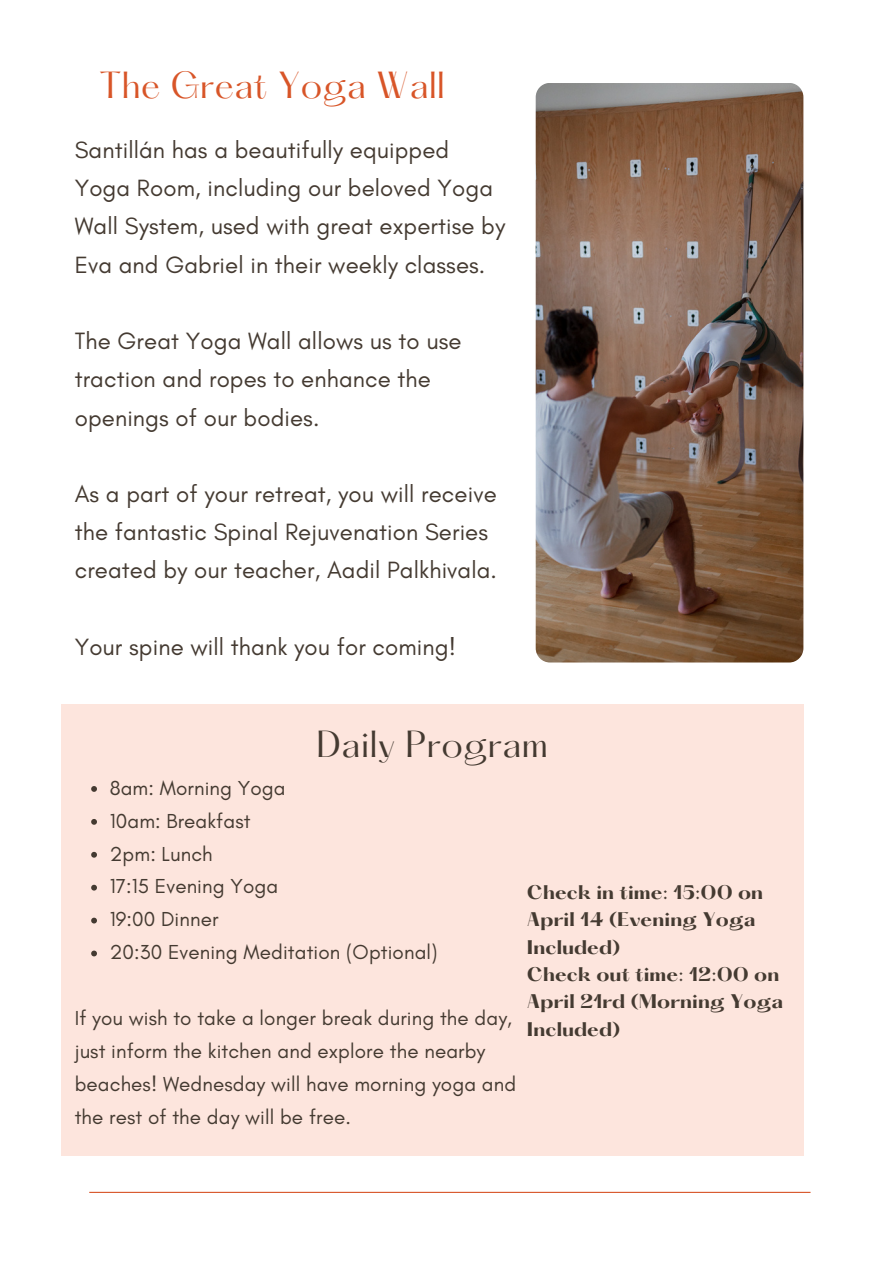
<style>
.page{position:relative;width:893px;height:1264px;background:#fff}
.page>*{position:absolute;margin:0;border:0;box-sizing:border-box;transform-origin:0 0}
.t1{font:33px "Hatton";letter-spacing:.01em;color:#d85528}
.t2{font:33px "Hatton";letter-spacing:.01em;color:#443a31}
.t3{font:24px/38.2px "Glacial Indifference";letter-spacing:.005em;color:#443a31}
.t4{font:20.7px/32.8px "Glacial Indifference";letter-spacing:.005em;color:#443a31}
.t5{font:700 17.25px/27.3px "Hatton";letter-spacing:.005em;color:#443a31}
</style>
<div class="page">
<img style="left:535px;top:83px;width:268px;height:579px">
<hr style="left:89px;top:1191px;width:721px;height:1px;background:#d85528">
<div style="left:61px;top:703px;width:742px;height:452px;background:#fde5dd"></div>
<svg style="left:91px;top:786px;width:6px;height:5px"></svg>
<svg style="left:91px;top:819px;width:6px;height:5px"></svg>
<svg style="left:91px;top:851px;width:6px;height:6px"></svg>
<svg style="left:91px;top:884px;width:6px;height:6px"></svg>
<svg style="left:91px;top:917px;width:6px;height:6px"></svg>
<svg style="left:91px;top:950px;width:6px;height:6px"></svg>
<p class="t1" style="left:99px;top:69px;width:347px">The Great Yoga Wall</p>
<p class="t3" style="left:75px;top:130px;width:432px">Santillán has a beautifully equipped Yoga Room, including our beloved Yoga Wall System, used with great expertise by Eva and Gabriel in their weekly classes.</p>
<p class="t3" style="left:75px;top:321px;width:388px">The Great Yoga Wall allows us to use traction and ropes to enhance the openings of our bodies.</p>
<p class="t3" style="left:75px;top:474px;width:424px">As a part of your retreat, you will receive the fantastic Spinal Rejuvenation Series created by our teacher, Aadil Palkhivala.</p>
<p class="t3" style="left:75px;top:627px;width:383px">Your spine will thank you for coming!</p>
<p class="t2" style="left:316px;top:728px;width:233px">Daily Program</p>
<p class="t4" style="left:110px;top:771px;width:177px">8am: Morning Yoga</p>
<p class="t4" style="left:110px;top:804px;width:142px">10am: Breakfast</p>
<p class="t4" style="left:110px;top:836px;width:104px">2pm: Lunch</p>
<p class="t4" style="left:110px;top:869px;width:170px">17:15 Evening Yoga</p>
<p class="t4" style="left:110px;top:902px;width:110px">19:00 Dinner</p>
<p class="t4" style="left:110px;top:935px;width:329px">20:30 Evening Meditation (Optional)</p>
<p class="t4" style="left:75px;top:1001px;width:443px">If you wish to take a longer break during the day, just inform the kitchen and explore the nearby beaches! Wednesday will have morning yoga and the rest of the day will be free.</p>
<p class="t5" style="left:527px;top:880px;width:238px">Check in time: 15:00 on<br>April 14 (Evening Yoga<br>Included)</p>
<p class="t5" style="left:527px;top:962px;width:258px">Check out time: 12:00 on<br>April 21rd (Morning Yoga<br>Included)</p>
</div>
